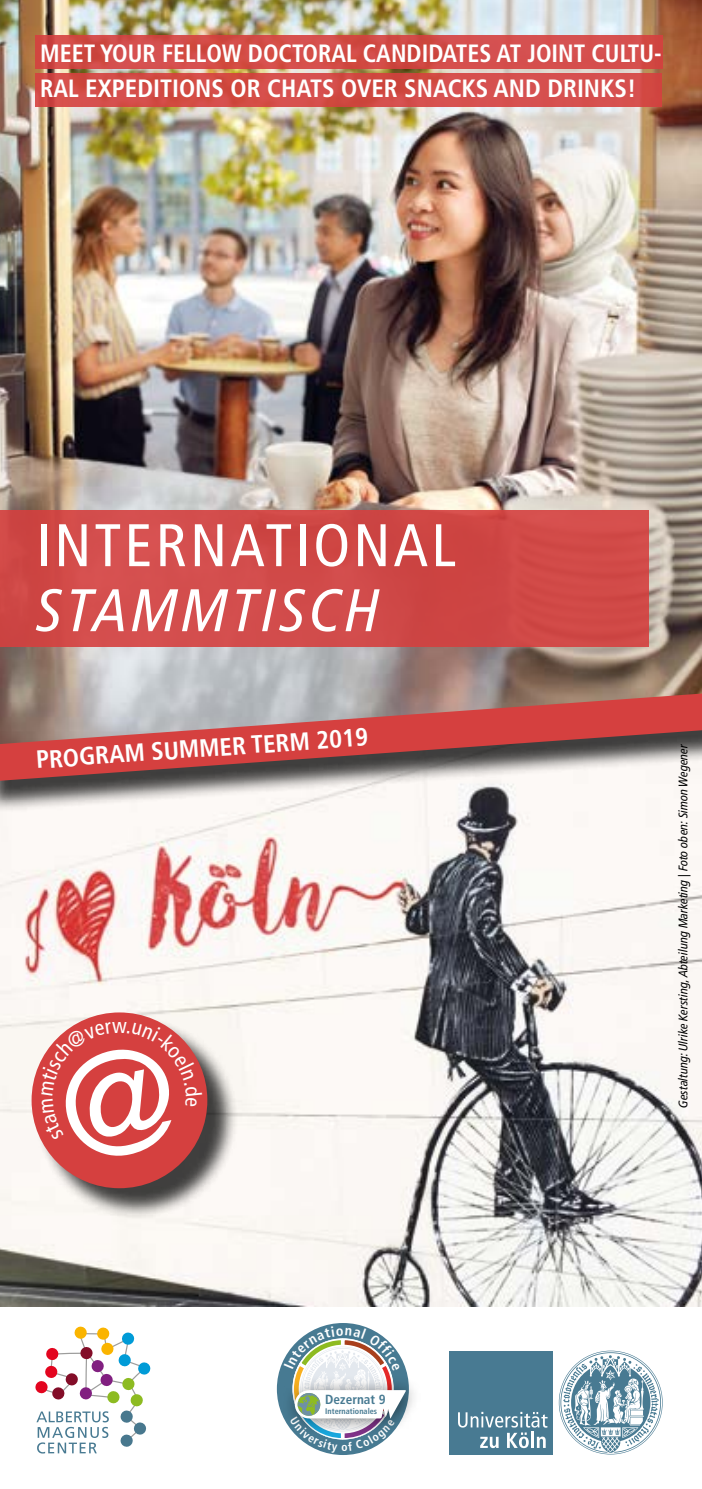
<style>
.page{position:relative;width:702px;height:1489px;background:#fff}
.page>*{position:absolute;margin:0;border:0;box-sizing:border-box;transform-origin:0 0}
.t1{font:condensed 60px "Frutiger LT Com";letter-spacing:.055em;color:#fff}
.t2{font:italic condensed 60px "Frutiger LT Com";letter-spacing:.055em;color:#fff}
.t3{font:700 condensed 25px/35px "Frutiger LT Com";color:#fff;scale:.96 1}
.t4{font:700 condensed 25px "Frutiger LT Com";color:#fff}
.t5{font:condensed 21.5px "Frutiger LT Com";color:#fff}
.t6{font:700 condensed 13.25px "Frutiger LT Com";color:#477a92}
.t7{font:italic condensed 12.5px "Frutiger LT Com";color:#000}
.t8{font:700 condensed 8.25px "Frutiger LT Com";color:#477a92}
</style>
<div class="page">
<img style="left:0;top:812px;width:702px;height:493px">
<img style="left:0;top:0;width:702px;height:693px">
<div style="left:449px;top:1350px;width:103px;height:103px;background:#487a92"></div>
<svg style="left:458px;top:1411px;width:89px;height:36px"></svg>
<svg style="left:559px;top:1350px;width:103px;height:104px"></svg>
<div style="left:0;top:510px;width:648px;height:136px;background:#d14a48"></div>
<div style="left:35px;top:35px;width:628px;height:34px;background:linear-gradient(to right,#d24b46,#d44e4c)"></div>
<svg style="left:35px;top:73px;width:626px;height:33px;background:#d34d48"></svg>
<div style="left:282px;top:1375px;width:140px;height:61px;background:#000;opacity:.5"></div>
<div style="left:0;top:696px;width:702px;height:116px;background:#000;opacity:.75"></div>
<svg style="left:0;top:693px;width:702px;height:87px;background:#b3716f"></svg>
<div style="left:35px;top:1016px;width:203px;height:202px;background:#000;opacity:.75"></div>
<div style="left:32px;top:1012px;width:175px;height:176px;background:#d5403f;border-radius:50%"></div>
<svg style="left:138px;top:1361px;width:13px;height:13px"></svg>
<svg style="left:97px;top:1326px;width:13px;height:13px"></svg>
<svg style="left:74px;top:1325px;width:13px;height:14px"></svg>
<svg style="left:36px;top:1332px;width:110px;height:121px"></svg>
<svg style="left:284px;top:1325px;width:122px;height:127px"></svg>
<svg style="left:41px;top:1021px;width:161px;height:144px"></svg>
<p class="t3" style="left:40px;top:36px;width:649px">MEET YOUR FELLOW DOCTORAL CANDIDATES AT JOINT CULTU-<br>RAL EXPEDITIONS OR CHATS OVER SNACKS AND DRINKS!</p>
<h1 class="t1" style="left:37px;top:510px;width:421px">INTERNATIONAL</h1>
<h1 class="t2" style="left:37px;top:575px;width:345px">STAMMTISCH</h1>
<p class="t4" style="left:35px;top:745px;width:334px;rotate:-4deg">PROGRAM SUMMER TERM 2019</p>
<p class="t5" style="left:112px;top:1012px;width:16px">w</p>
<p class="t6" style="left:325px;top:1391px;width:62px">Dezernat 9</p>
<p class="t8" style="left:325px;top:1405px;width:53px">Internationales</p>
<p class="t7" style="left:676px;top:1107px;width:365px;rotate:-90deg">Gestaltung: Ulrike Kersting, Abteilung Marketing | Foto oben: Simon Wegener</p>
</div>
